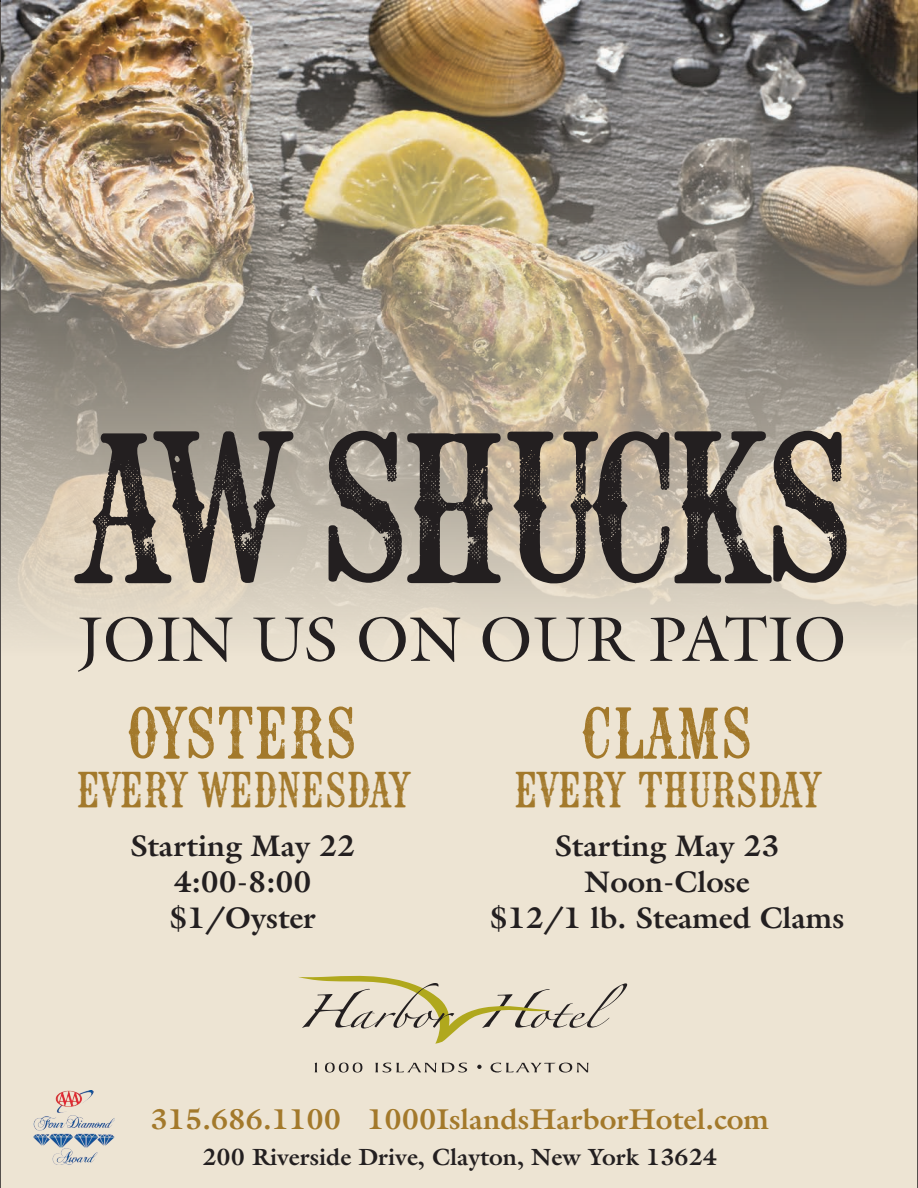
<style>
.page{position:relative;width:918px;height:1188px;background:#ede4d3}
.page>*{position:absolute;margin:0;border:0;box-sizing:border-box;transform-origin:0 0}
.t1{font:63px "Espaa";letter-spacing:.075em;color:#a3792b}
.t2{font:42.9px "Espaa";letter-spacing:.075em;color:#a3792b}
.t3{font:700 30px/36px "Galliard";color:#231f20;text-align:center}
.t4{font:700 28.8px "Galliard";color:#a3792b}
.t5{font:700 23.7px "Galliard";color:#231f20}
</style>
<div class="page">
<img style="left:2px;top:0;width:916px;height:658px">
<img style="left:33px;top:1090px;width:81px;height:74px">
<svg style="left:78px;top:615px;width:765px;height:57px;background:#c3bbae"></svg>
<svg style="left:74px;top:431px;width:773px;height:152px;background:#888075"></svg>
<svg style="left:298px;top:974px;width:329px;height:70px;background:#dbd2b9"></svg>
<svg style="left:315px;top:1063px;width:2px;height:9px"></svg>
<svg style="left:325px;top:1063px;width:37px;height:10px"></svg>
<svg style="left:375px;top:1063px;width:92px;height:10px"></svg>
<svg style="left:477px;top:1065px;width:5px;height:4px"></svg>
<svg style="left:491px;top:1063px;width:98px;height:10px"></svg>
<h1 class="t1" style="left:130px;top:698px;width:226px">OYSTERS</h1>
<h2 class="t2" style="left:78px;top:767px;width:331px">EVERY WEDNESDAY</h2>
<p class="t3" style="left:130px;top:828px;width:227px">Starting May 22<br>4:00-8:00 $1/Oyster</p>
<h1 class="t1" style="left:583px;top:698px;width:169px">CLAMS</h1>
<h2 class="t2" style="left:516px;top:767px;width:305px">EVERY THURSDAY</h2>
<p class="t3" style="left:490px;top:828px;width:356px">Starting May 23<br>Noon-Close<br>$12/1 lb. Steamed Clams</p>
<p class="t4" style="left:151px;top:1100px;width:620px">315.686.1100 1000IslandsHarborHotel.com</p>
<p class="t5" style="left:202px;top:1141px;width:516px">200 Riverside Drive, Clayton, New York 13624</p>
</div>
